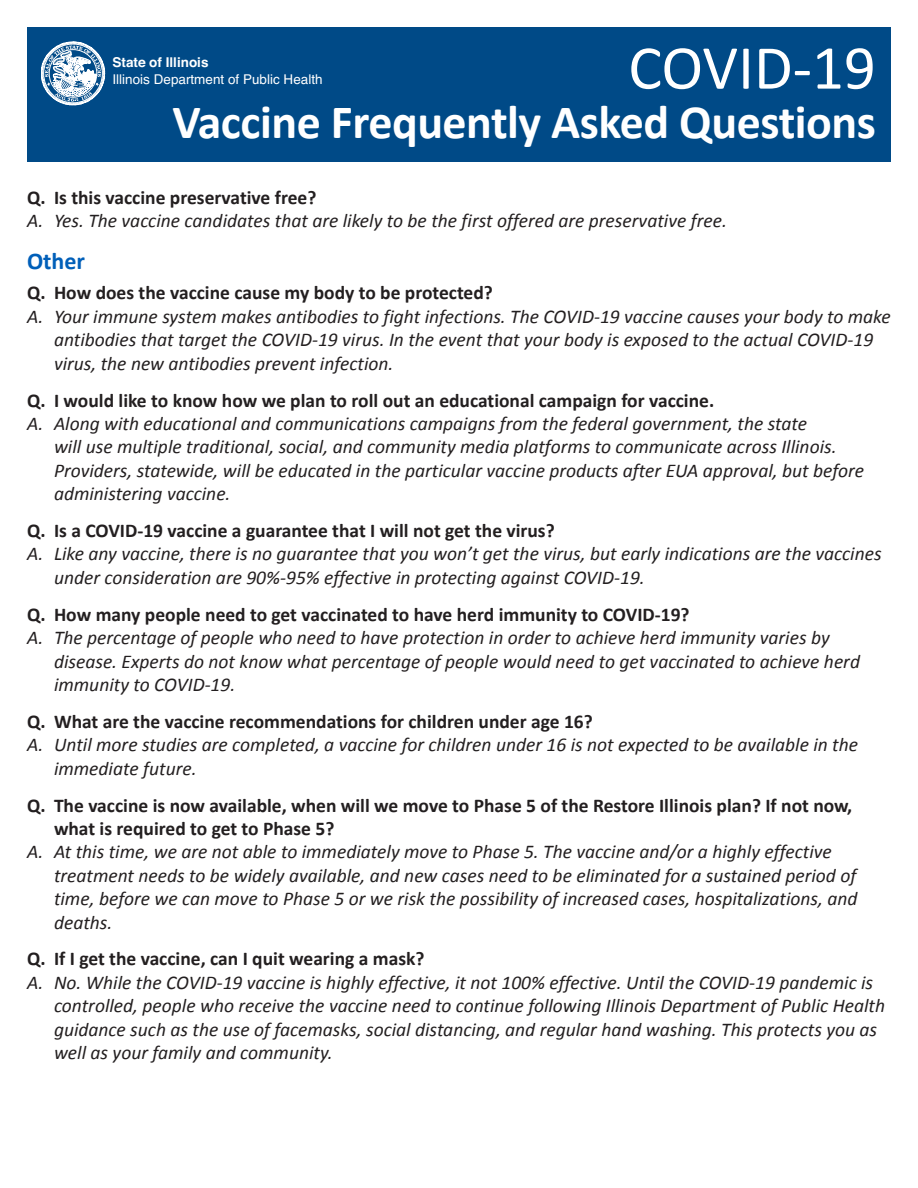
<style>
.page{position:relative;width:918px;height:1188px;background:#fff}
.page>*{position:absolute;margin:0;border:0;box-sizing:border-box;transform-origin:0 0}
.t1{font:63px "Calibri";color:#fff}
.t2{font:700 48px "Calibri";letter-spacing:-.01em;color:#fff}
.Subhead{font:700 24px "Calibri";color:#005fb9}
.Answer{font:italic 19.5px/23.4px "Calibri";color:#231f20}
.Question{font:700 19.5px/23.4px "Calibri";color:#231f20}
.t3{font:13.5px "Helvetica";color:#fff}
.t4{font:700 13.5px "Helvetica";color:#fff}
</style>
<div class="page">
<div style="left:27px;top:27px;width:864px;height:135px;background:#004a87"></div>
<svg style="left:41px;top:42px;width:64px;height:63px"></svg>
<h1 class="t1" style="left:628px;top:28px;width:249px">COVID-19</h1>
<h2 class="t2" style="left:172px;top:91px;width:705px">Vaccine Frequently Asked Questions</h2>
<p class="t4" style="left:113px;top:53px;width:98px">State of Illinois</p>
<p class="t3" style="left:113px;top:70px;width:212px">Illinois Department of Public Health</p>
<p class="Question" style="left:27px;top:185px;width:291px">Q. Is this vaccine preservative free?</p>
<p class="Answer" style="left:27px;top:208px;width:701px">A. Yes. The vaccine candidates that are likely to be the first offered are preservative free.</p>
<p class="Subhead" style="left:27px;top:246px;width:60px">Other</p>
<p class="Question" style="left:27px;top:281px;width:467px">Q. How does the vaccine cause my body to be protected?</p>
<p class="Answer" style="left:54px;top:304px;width:838px;text-indent:-27px">A. Your immune system makes antibodies to fight infections. The COVID-19 vaccine causes your body to make antibodies that target the COVID-19 virus. In the event that your body is exposed to the actual COVID-19 virus, the new antibodies prevent infection.</p>
<p class="Question" style="left:27px;top:388px;width:689px">Q. I would like to know how we plan to roll out an educational campaign for vaccine.</p>
<p class="Answer" style="left:54px;top:411px;width:812px;text-indent:-27px">A. Along with educational and communications campaigns from the federal government, the state<br>will use multiple traditional, social, and community media platforms to communicate across Illinois.<br>Providers, statewide, will be educated in the particular vaccine products after EUA approval, but before administering vaccine.</p>
<p class="Question" style="left:27px;top:519px;width:529px">Q. Is a COVID-19 vaccine a guarantee that I will not get the virus?</p>
<p class="Answer" style="left:54px;top:542px;width:829px;text-indent:-27px">A. Like any vaccine, there is no guarantee that you won’t get the virus, but early indications are the vaccines under consideration are 90%-95% effective in protecting against COVID-19.</p>
<p class="Question" style="left:27px;top:603px;width:664px">Q. How many people need to get vaccinated to have herd immunity to COVID-19?</p>
<p class="Answer" style="left:54px;top:625px;width:808px;text-indent:-27px">A. The percentage of people who need to have protection in order to achieve herd immunity varies by disease. Experts do not know what percentage of people would need to get vaccinated to achieve herd immunity to COVID-19.</p>
<p class="Question" style="left:27px;top:710px;width:567px">Q. What are the vaccine recommendations for children under age 16?</p>
<p class="Answer" style="left:54px;top:732px;width:806px;text-indent:-27px">A. Until more studies are completed, a vaccine for children under 16 is not expected to be available in the immediate future.</p>
<p class="Question" style="left:54px;top:793px;width:800px;text-indent:-27px">Q. The vaccine is now available, when will we move to Phase 5 of the Restore Illinois plan? If not now, what is required to get to Phase 5?</p>
<p class="Answer" style="left:54px;top:839px;width:805px;text-indent:-27px">A. At this time, we are not able to immediately move to Phase 5. The vaccine and/or a highly effective treatment needs to be widely available, and new cases need to be eliminated for a sustained period of time, before we can move to Phase 5 or we risk the possibility of increased cases, hospitalizations, and deaths.</p>
<p class="Question" style="left:27px;top:947px;width:399px">Q. If I get the vaccine, can I quit wearing a mask?</p>
<p class="Answer" style="left:54px;top:970px;width:833px;text-indent:-27px">A. No. While the COVID-19 vaccine is highly effective, it not 100% effective. Until the COVID-19 pandemic is controlled, people who receive the vaccine need to continue following Illinois Department of Public Health guidance such as the use of facemasks, social distancing, and regular hand washing. This protects you as well as your family and community.</p>
</div>
